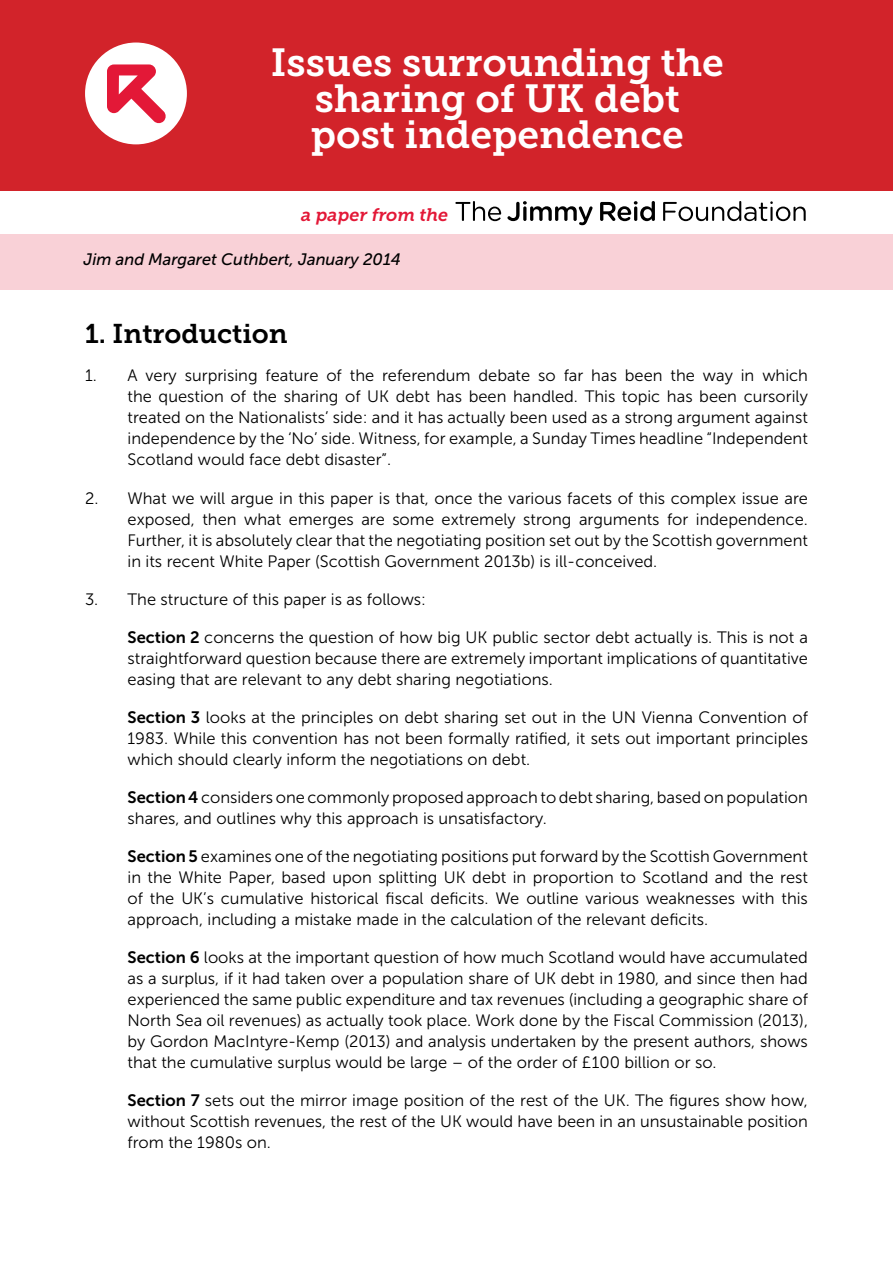
<style>
.page{position:relative;width:893px;height:1263px;background:#fff}
.page>*{position:absolute;margin:0;border:0;box-sizing:border-box;transform-origin:0 0}
.t1{font:39px/36px "Museo Slab 700";color:#fff;text-align:center}
.t2{font:27px "Museo Slab 700";color:#000}
.t3{font:italic 18px "Museo Slab 700";color:#e31837}
.t4{font:16.5px/21px "Museo Sans 300";color:#000;text-align:justify}
.t5{font:italic 16.5px "Museo Sans 500";color:#000}
.s1{font-family:"Museo Sans 700"}
</style>
<div class="page">
<div style="left:0;top:0;width:893px;height:289px;background:#f9d1d7"></div>
<div style="left:0;top:0;width:893px;height:196px;background:#d2232a"></div>
<div style="left:85px;top:43px;width:102px;height:101px;background:#fff;border-radius:50%"></div>
<svg style="left:107px;top:64px;width:59px;height:60px"></svg>
<div style="left:0;top:191px;width:893px;height:43px;background:#fff"></div>
<svg style="left:663px;top:201px;width:143px;height:20px"></svg>
<svg style="left:455px;top:201px;width:46px;height:20px"></svg>
<svg style="left:507px;top:201px;width:85px;height:24px"></svg>
<svg style="left:600px;top:201px;width:55px;height:20px"></svg>
<h1 class="t1" style="left:271px;top:45px;width:455px">Issues surrounding the sharing of UK debt post independence</h1>
<p class="t3" style="left:301px;top:205px;width:149px">a paper from the</p>
<p class="t5" style="left:84px;top:251px;width:319px">Jim and Margaret Cuthbert, January 2014</p>
<h2 class="t2" style="left:85px;top:319px;width:204px">1. Introduction</h2>
<p class="t4" style="left:128px;top:365px;width:682px;text-indent:-43px">1. A very surprising feature of the referendum debate so far has been the way in which the question of the sharing of UK debt has been handled. This topic has been cursorily treated on the Nationalists’ side: and it has actually been used as a strong argument against independence by the ‘No’ side. Witness, for example, a Sunday Times headline “Independent Scotland would face debt disaster”.</p>
<p class="t4" style="left:128px;top:487px;width:682px;text-indent:-43px">2. What we will argue in this paper is that, once the various facets of this complex issue are exposed, then what emerges are some extremely strong arguments for independence.<br>Further, it is absolutely clear that the negotiating position set out by the Scottish government in its recent White Paper (Scottish Government 2013b) is ill-conceived.</p>
<p class="t4" style="left:85px;top:588px;width:343px">3. The structure of this paper is as follows:</p>
<p class="t4" style="left:128px;top:626px;width:682px"><span class="s1">Section 2</span> concerns the question of how big UK public sector debt actually is. This is not a straightforward question because there are extremely important implications of quantitative easing that are relevant to any debt sharing negotiations.</p>
<p class="t4" style="left:128px;top:706px;width:682px"><span class="s1">Section 3</span> looks at the principles on debt sharing set out in the UN Vienna Convention of 1983. While this convention has not been formally ratified, it sets out important principles which should clearly inform the negotiations on debt.</p>
<p class="t4" style="left:128px;top:786px;width:682px"><span class="s1">Section 4</span> considers one commonly proposed approach to debt sharing, based on population shares, and outlines why this approach is unsatisfactory.</p>
<p class="t4" style="left:128px;top:846px;width:682px"><span class="s1">Section 5</span> examines one of the negotiating positions put forward by the Scottish Government in the White Paper, based upon splitting UK debt in proportion to Scotland and the rest of the UK’s cumulative historical fiscal deficits. We outline various weaknesses with this approach, including a mistake made in the calculation of the relevant deficits.</p>
<p class="t4" style="left:128px;top:947px;width:682px"><span class="s1">Section 6</span> looks at the important question of how much Scotland would have accumulated as a surplus, if it had taken over a population share of UK debt in 1980, and since then had experienced the same public expenditure and tax revenues (including a geographic share of North Sea oil revenues) as actually took place. Work done by the Fiscal Commission (2013), by Gordon MacIntyre-Kemp (2013) and analysis undertaken by the present authors, shows that the cumulative surplus would be large – of the order of £100 billion or so.</p>
<p class="t4" style="left:128px;top:1090px;width:682px"><span class="s1">Section 7</span> sets out the mirror image position of the rest of the UK. The figures show how, without Scottish revenues, the rest of the UK would have been in an unsustainable position from the 1980s on.</p>
</div>
